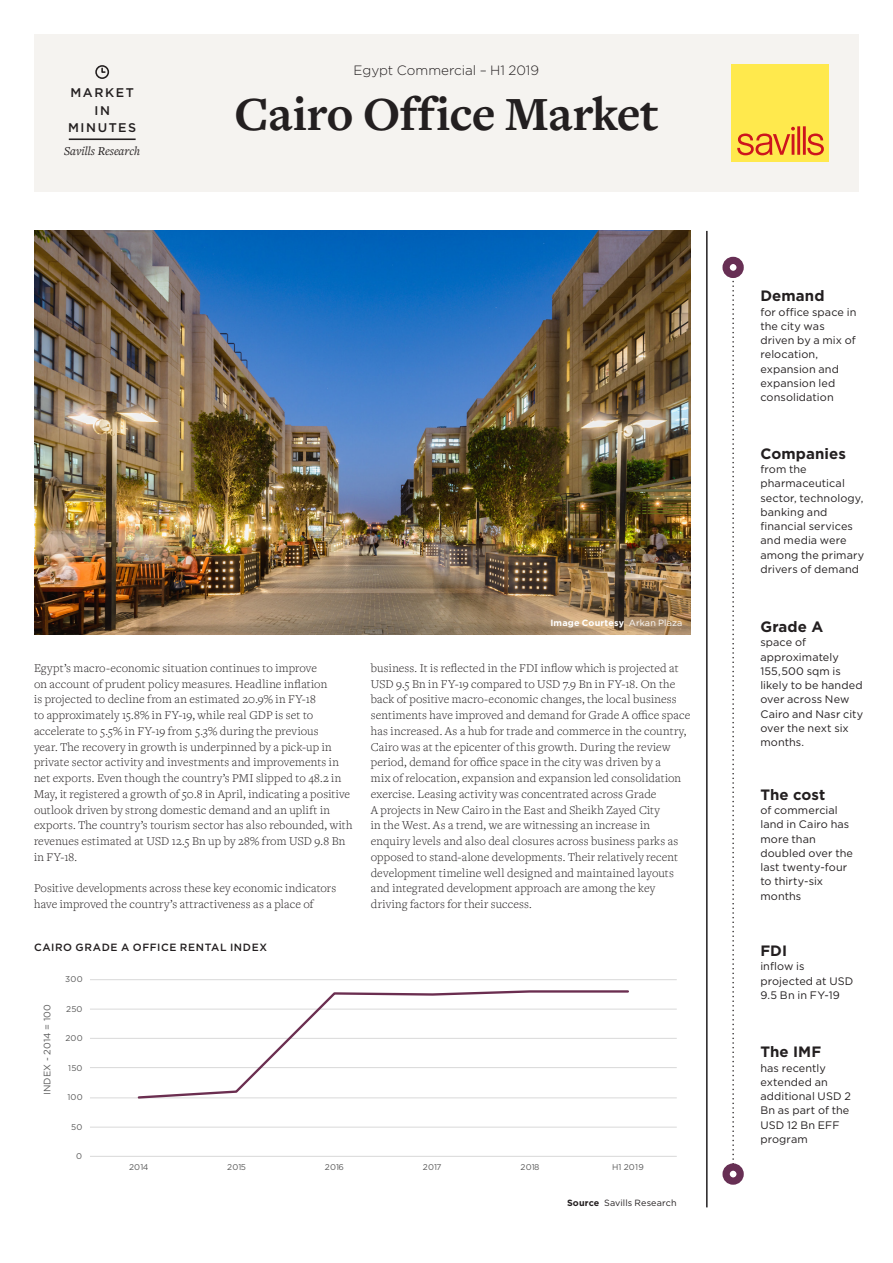
<style>
.page{position:relative;width:893px;height:1263px;background:#fff}
.page>*{position:absolute;margin:0;border:0;box-sizing:border-box;transform-origin:0 0}
.MiM_Title{font:700 49.5px "Freight Text Pro";letter-spacing:-.01em;color:#231f20}
.MiM_Stat{font:700 15px "Gotham";letter-spacing:.005em;color:#231f20}
.MiM_Strapline{font:300 13.5px "Gotham";color:#231f20}
.t1{font:500 12.6px "Gotham";letter-spacing:.125em;color:#231f20}
.t2{font:italic 12.6px "Freight Text Pro";color:#231f20}
.MiM_Body_Freight{font:300 12.3px/15.8px "Freight Text Pro";letter-spacing:.01em;color:#231f20}
.MiM_Box_Body_Centred{font:10.8px/14.2px "Gotham";letter-spacing:.01em;color:#231f20}
.MiM_Box_Body_Centred-2{font:500 10.5px "Gotham";letter-spacing:.06em;color:#231f20}
.t3{font:9.45px "Gotham";color:#595959}
.MiM_Credit_Right{font:700 9px "Gotham";letter-spacing:.02em;color:#fff}
.MiM_Credit_Right-2{font:9px "Gotham";letter-spacing:.01em;color:#231f20}
.t4{font:8.4px "Gotham";letter-spacing:.025em;color:#595959}
.s1{font-weight:400}
.s2{font-weight:700}
</style>
<div class="page">
<img style="left:34px;top:231px;width:657px;height:403px">
<hr style="left:90px;top:1127px;width:587px;height:1px;background:#d9d9d9">
<hr style="left:90px;top:1097px;width:587px;height:1px;background:#d9d9d9">
<hr style="left:90px;top:1067px;width:587px;height:1px;background:#d9d9d9">
<hr style="left:90px;top:1038px;width:587px;height:1px;background:#d9d9d9">
<hr style="left:90px;top:1009px;width:587px;height:1px;background:#d9d9d9">
<hr style="left:90px;top:979px;width:587px;height:1px;background:#d9d9d9">
<hr style="left:90px;top:1156px;width:587px;height:1px;background:#d9d9d9">
<svg style="left:136px;top:990px;width:494px;height:109px"></svg>
<div style="left:34px;top:34px;width:825px;height:157px;background:#f5f3f0"></div>
<div style="left:731px;top:64px;width:98px;height:98px;background:#ffe94d"></div>
<svg style="left:737px;top:126px;width:87px;height:29px"></svg>
<hr style="left:706px;top:231px;width:2px;height:976px;background:#231f20">
<hr style="left:69px;top:138px;width:67px;height:2px;background:#231f20">
<div style="left:95px;top:65px;width:14px;height:14px;border:2px solid #231f20;border-radius:50%"></div>
<svg style="left:101px;top:67px;width:5px;height:6px"></svg>
<svg style="left:732px;top:280px;width:2px;height:880px"></svg>
<div style="left:722px;top:257px;width:22px;height:21px;border:7px solid #672f54;border-radius:50%"></div>
<div style="left:722px;top:1163px;width:22px;height:22px;border:7px solid #672f54;border-radius:50%"></div>
<p class="t1" style="left:71px;top:85px;width:65px">MARKET</p>
<p class="t1" style="left:94px;top:102px;width:17px">IN</p>
<p class="t1" style="left:68px;top:119px;width:70px">MINUTES</p>
<p class="t2" style="left:64px;top:142px;width:78px">Savills Research</p>
<p class="MiM_Strapline" style="left:354px;top:61px;width:187px">Egypt Commercial – H1 2019</p>
<p class="MiM_Title" style="left:234px;top:81px;width:426px">Cairo Office Market</p>
<p class="MiM_Credit_Right" style="left:550px;top:616px;width:133px">Image Courtesy <span class="s1">Arkan Plaza</span></p>
<p class="MiM_Body_Freight" style="left:34px;top:660px;width:320px">Egypt’s macro-economic situation continues to improve<br>on account of prudent policy measures. Headline inflation<br>is projected to decline from an estimated 20.9% in FY-18<br>to approximately 15.8% in FY-19, while real GDP is set to accelerate to 5.5% in FY-19 from 5.3% during the previous<br>year. The recovery in growth is underpinned by a pick-up in private sector activity and investments and improvements in net exports. Even though the country’s PMI slipped to 48.2 in May, it registered a growth of 50.8 in April, indicating a positive outlook driven by strong domestic demand and an uplift in exports. The country’s tourism sector has also rebounded, with revenues estimated at USD 12.5 Bn up by 28% from USD 9.8 Bn in FY-18.</p>
<p class="MiM_Body_Freight" style="left:34px;top:880px;width:304px">Positive developments across these key economic indicators have improved the country’s attractiveness as a place of</p>
<p class="MiM_Box_Body_Centred-2" style="left:34px;top:941px;width:235px">CAIRO GRADE A OFFICE RENTAL INDEX</p>
<p class="t3" style="left:41px;top:1095px;width:92px;rotate:-90deg">INDEX - 2014 = 100</p>
<p class="t4" style="left:65px;top:974px;width:19px">300</p>
<p class="t4" style="left:66px;top:1004px;width:18px">250</p>
<p class="t4" style="left:65px;top:1033px;width:19px">200</p>
<p class="t4" style="left:68px;top:1062px;width:16px">150</p>
<p class="t4" style="left:67px;top:1092px;width:17px">100</p>
<p class="t4" style="left:71px;top:1121px;width:13px">50</p>
<p class="t4" style="left:76px;top:1151px;width:7px">0</p>
<p class="MiM_Body_Freight" style="left:371px;top:660px;width:321px">business. It is reflected in the FDI inflow which is projected at USD 9.5 Bn in FY-19 compared to USD 7.9 Bn in FY-18. On the back of positive macro-economic changes, the local business sentiments have improved and demand for Grade A office space has increased. As a hub for trade and commerce in the country, Cairo was at the epicenter of this growth. During the review period, demand for office space in the city was driven by a<br>mix of relocation, expansion and expansion led consolidation exercise. Leasing activity was concentrated across Grade<br>A projects in New Cairo in the East and Sheikh Zayed City<br>in the West. As a trend, we are witnessing an increase in enquiry levels and also deal closures across business parks as opposed to stand-alone developments. Their relatively recent development timeline well designed and maintained layouts and integrated development approach are among the key driving factors for their success.</p>
<p class="t4" style="left:129px;top:1162px;width:21px">2014</p>
<p class="t4" style="left:227px;top:1162px;width:20px">2015</p>
<p class="t4" style="left:325px;top:1162px;width:20px">2016</p>
<p class="t4" style="left:423px;top:1162px;width:20px">2017</p>
<p class="t4" style="left:520px;top:1162px;width:20px">2018</p>
<p class="t4" style="left:612px;top:1162px;width:33px">H1 2019</p>
<p class="MiM_Credit_Right-2" style="left:567px;top:1197px;width:111px"><span class="s2">Source</span> Savills Research</p>
<p class="MiM_Stat" style="left:760px;top:286px;width:66px">Demand</p>
<p class="MiM_Box_Body_Centred" style="left:760px;top:304px;width:98px">for office space in the city was driven by a mix of relocation, expansion and expansion led consolidation</p>
<p class="MiM_Stat" style="left:760px;top:444px;width:87px">Companies</p>
<p class="MiM_Box_Body_Centred" style="left:760px;top:462px;width:105px">from the pharmaceutical sector, technology, banking and financial services and media were among the primary drivers of demand</p>
<p class="MiM_Stat" style="left:760px;top:617px;width:64px">Grade A</p>
<p class="MiM_Box_Body_Centred" style="left:760px;top:635px;width:104px">space of approximately<br>155,500 sqm is likely to be handed over across New<br>Cairo and Nasr city over the next six months.</p>
<p class="MiM_Stat" style="left:760px;top:784px;width:66px">The cost</p>
<p class="MiM_Box_Body_Centred" style="left:760px;top:803px;width:94px">of commercial land in Cairo has more than doubled over the last twenty-four to thirty-six months</p>
<p class="MiM_Stat" style="left:760px;top:941px;width:28px">FDI</p>
<p class="MiM_Box_Body_Centred" style="left:760px;top:959px;width:95px">inflow is projected at USD<br>9.5 Bn in FY-19</p>
<p class="MiM_Stat" style="left:760px;top:1042px;width:62px">The IMF</p>
<p class="MiM_Box_Body_Centred" style="left:760px;top:1060px;width:92px">has recently extended an additional USD 2<br>Bn as part of the<br>USD 12 Bn EFF program</p>
</div>
